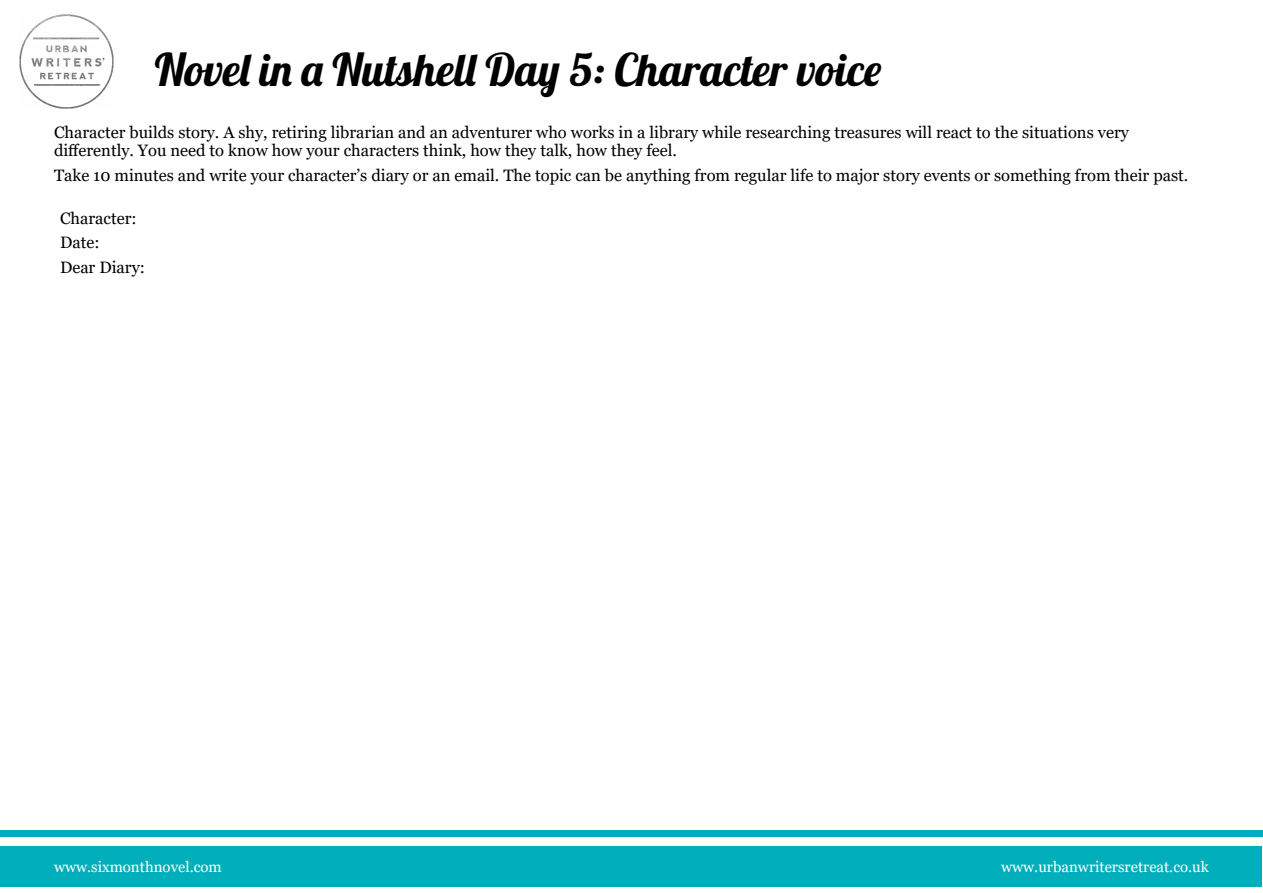
<style>
.page{position:relative;width:1263px;height:893px;background:#fff}
.page>*{position:absolute;margin:0;border:0;box-sizing:border-box;transform-origin:0 0}
.t1{font:45px "Lobster 1.4";color:#000}
.t2{font:16.5px/24.9px "Georgia";color:#000}
.t3{font:15px "Georgia";color:#fff}
</style>
<div class="page">
<div style="left:0;top:846px;width:1262px;height:41px;background:#00afbb"></div>
<div style="left:0;top:830px;width:1263px;height:6px;background:#00afbb"></div>
<img style="left:19px;top:14px;width:95px;height:95px">
<h1 class="t1" style="left:155px;top:41px;width:728px">Novel in a Nutshell Day 5: Character voice</h1>
<p class="t2" style="left:54px;top:124px;width:1076px;line-height:18px">Character builds story. A shy, retiring librarian and an adventurer who works in a library while researching treasures will react to the situations very differently. You need to know how your characters think, how they talk, how they feel.</p>
<p class="t2" style="left:54px;top:163px;width:1136px">Take 10 minutes and write your character’s diary or an email. The topic can be anything from regular life to major story events or something from their past.</p>
<p class="t2" style="left:60px;top:206px;width:86px">Character:<br>Date:<br>Dear Diary:</p>
<p class="t3" style="left:54px;top:858px;width:169px">www.sixmonthnovel.com</p>
<p class="t3" style="left:1001px;top:858px;width:209px">www.urbanwritersretreat.co.uk</p>
</div>
